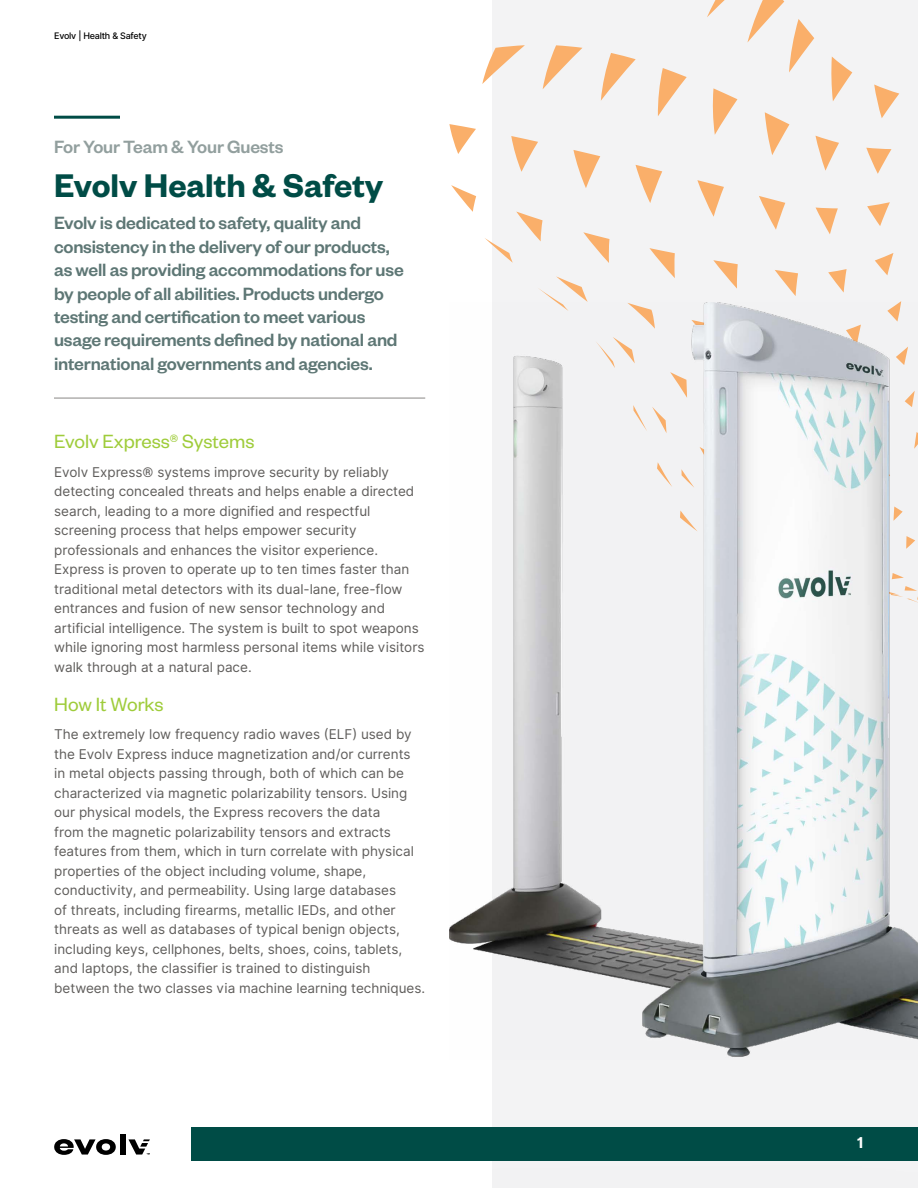
<style>
.page{position:relative;width:918px;height:1188px;background:#fff}
.page>*{position:absolute;margin:0;border:0;box-sizing:border-box;transform-origin:0 0}
.t1{font:600 36px "Founders Grotesk";color:#004c46}
.t2{font:21px "Founders Grotesk";color:#9fcc3b}
.t3{font:500 19.5px/23.4px "Founders Grotesk";letter-spacing:-.01em;color:#5e7775}
.t4{font:500 19.5px "Founders Grotesk";letter-spacing:-.01em;color:#929f9e}
.t5{font:700 15px "Inter";color:#fff}
.t6{font:13.5px/19.5px "Inter";color:#5f5d5b}
.t7{font:500 9px "Inter";letter-spacing:-.025em;color:#000}
</style>
<div class="page">
<div style="left:493px;top:0;width:425px;height:1188px;background:#f3f3f4"></div>
<div style="left:191px;top:1128px;width:727px;height:33px;background:#004c46"></div>
<div style="left:120px;top:1134px;width:6px;height:21px;background:#000"></div>
<svg style="left:54px;top:1139px;width:62px;height:16px"></svg>
<svg style="left:128px;top:1139px;width:22px;height:16px"></svg>
<hr style="left:54px;top:398px;width:371px;height:1px;background:#898785">
<hr style="left:54px;top:116px;width:66px;height:3px;background:#004c46">
<svg style="left:874px;top:85px;width:25px;height:33px"></svg>
<svg style="left:866px;top:148px;width:26px;height:26px"></svg>
<svg style="left:867px;top:202px;width:23px;height:24px"></svg>
<svg style="left:875px;top:253px;width:18px;height:22px"></svg>
<svg style="left:887px;top:301px;width:14px;height:2px"></svg>
<svg style="left:831px;top:57px;width:21px;height:44px"></svg>
<svg style="left:815px;top:136px;width:24px;height:35px"></svg>
<svg style="left:816px;top:208px;width:22px;height:26px"></svg>
<svg style="left:828px;top:269px;width:19px;height:24px"></svg>
<svg style="left:765px;top:112px;width:24px;height:43px"></svg>
<svg style="left:759px;top:196px;width:26px;height:34px"></svg>
<svg style="left:775px;top:270px;width:23px;height:26px"></svg>
<svg style="left:712px;top:88px;width:25px;height:47px"></svg>
<svg style="left:697px;top:180px;width:27px;height:37px"></svg>
<svg style="left:713px;top:260px;width:25px;height:29px"></svg>
<svg style="left:707px;top:0;width:107px;height:72px"></svg>
<svg style="left:658px;top:68px;width:29px;height:48px"></svg>
<svg style="left:636px;top:165px;width:26px;height:38px"></svg>
<svg style="left:649px;top:248px;width:26px;height:30px"></svg>
<svg style="left:601px;top:53px;width:35px;height:48px"></svg>
<svg style="left:573px;top:150px;width:27px;height:38px"></svg>
<svg style="left:583px;top:232px;width:26px;height:31px"></svg>
<svg style="left:543px;top:45px;width:39px;height:44px"></svg>
<svg style="left:511px;top:136px;width:27px;height:36px"></svg>
<svg style="left:482px;top:45px;width:43px;height:39px"></svg>
<svg style="left:449px;top:124px;width:27px;height:30px"></svg>
<svg style="left:451px;top:185px;width:25px;height:27px"></svg>
<svg style="left:485px;top:212px;width:58px;height:51px"></svg>
<svg style="left:537px;top:276px;width:51px;height:27px"></svg>
<img style="left:449px;top:303px;width:469px;height:757px">
<p class="t7" style="left:54px;top:29px;width:94px">Evolv | Health &amp; Safety</p>
<h3 class="t4" style="left:54px;top:135px;width:231px">For Your Team &amp; Your Guests</h3>
<h1 class="t1" style="left:54px;top:162px;width:331px">Evolv Health &amp; Safety</h1>
<p class="t3" style="left:54px;top:211px;width:351px">Evolv is dedicated to safety, quality and consistency in the delivery of our products, as well as providing accommodations for use by people of all abilities. Products undergo testing and certification to meet various usage requirements defined by national and international governments and agencies.</p>
<h2 class="t2" style="left:54px;top:429px;width:202px">Evolv Express® Systems</h2>
<p class="t6" style="left:54px;top:462px;width:372px">Evolv Express® systems improve security by reliably detecting concealed threats and helps enable a directed search, leading to a more dignified and respectful screening process that helps empower security professionals and enhances the visitor experience.<br>Express is proven to operate up to ten times faster than traditional metal detectors with its dual-lane, free-flow entrances and fusion of new sensor technology and artificial intelligence. The system is built to spot weapons while ignoring most harmless personal items while visitors walk through at a natural pace.</p>
<h2 class="t2" style="left:54px;top:691px;width:111px">How It Works</h2>
<p class="t6" style="left:54px;top:725px;width:373px">The extremely low frequency radio waves (ELF) used by the Evolv Express induce magnetization and/or currents<br>in metal objects passing through, both of which can be characterized via magnetic polarizability tensors. Using our physical models, the Express recovers the data<br>from the magnetic polarizability tensors and extracts features from them, which in turn correlate with physical properties of the object including volume, shape, conductivity, and permeability. Using large databases<br>of threats, including firearms, metallic IEDs, and other threats as well as databases of typical benign objects, including keys, cellphones, belts, shoes, coins, tablets, and laptops, the classifier is trained to distinguish between the two classes via machine learning techniques.</p>
<p class="t5" style="left:857px;top:1132px;width:9px">1</p>
</div>
